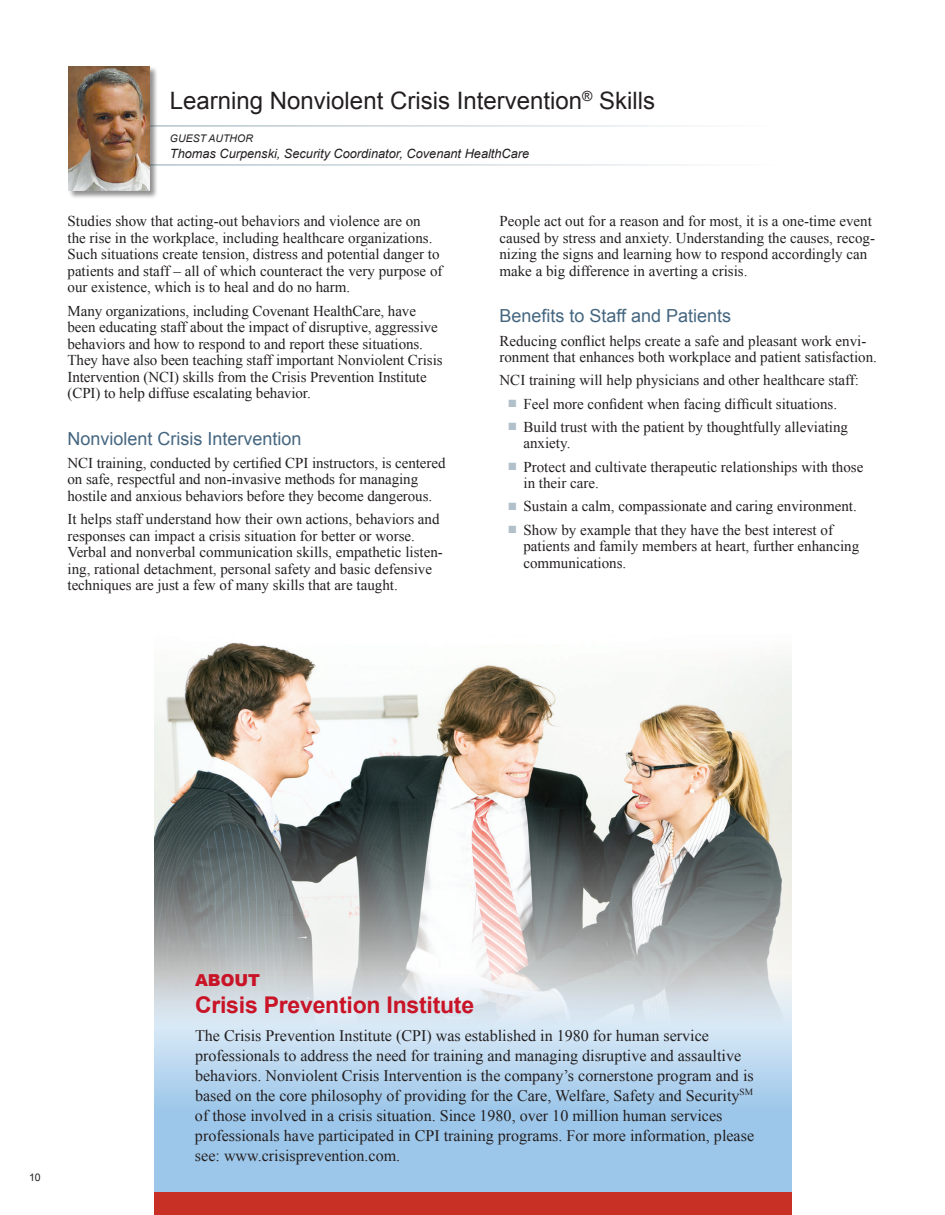
<style>
.page{position:relative;width:945px;height:1215px;background:#fff}
.page>*{position:absolute;margin:0;border:0;box-sizing:border-box;transform-origin:0 0}
.t1{font:24px "Arial";color:#231f20}
.t2{font:700 22.95px "Arial";letter-spacing:-.01em;color:#c91427}
.t3{font:18px "Arial";color:#456680}
.t4{font:900 16.5px "Arial";color:#c91427}
.t5{font:16.05px/20px "Times New Roman";color:#231f20}
.t6{font:15px/16.5px "Times New Roman";color:#231f20}
.t7{font:italic 12.75px "Arial";color:#231f20}
.t8{font:italic 10.5px "Arial";color:#231f20}
.t9{font:10.5px "Arial";color:#231f20}
.s1{color:#b1c0c9}
</style>
<div class="page">
<img style="left:154px;top:643px;width:638px;height:331px">
<svg style="left:154px;top:974px;width:638px;height:218px;background:#b6d3eb"></svg>
<div style="left:154px;top:1192px;width:638px;height:23px;background:#c83026"></div>
<div style="left:147px;top:125px;width:635px;height:41px;border:2px solid #fff"></div>
<div style="left:68px;top:67px;width:90px;height:132px;background:#231f20;opacity:.5"></div>
<img style="left:69px;top:67px;width:81px;height:124px">
<h1 class="t1" style="left:170px;top:84px;width:487px">Learning Nonviolent Crisis Intervention<sup>®</sup> Skills</h1>
<p class="t8" style="left:170px;top:131px;width:17px">GUEST</p>
<p class="t8" style="left:209px;top:131px;width:16px">AUTHOR</p>
<p class="t7" style="left:170px;top:145px;width:361px">Thomas Curpenski, Security Coordinator, Covenant HealthCare</p>
<p class="t6" style="left:68px;top:213px;width:377px">Studies show that acting-out behaviors and violence are on the rise in the workplace, including healthcare organizations.<br>Such situations create tension, distress and potential danger to patients and staff – all of which counteract the very purpose of our existence, which is to heal and do no harm.</p>
<p class="t6" style="left:68px;top:302px;width:377px">Many organizations, including Covenant HealthCare, have been educating staff about the impact of disruptive, aggressive behaviors and how to respond to and report these situations.<br>They have also been teaching staff important Nonviolent Crisis Intervention (NCI) skills from the Crisis Prevention Institute (CPI) to help diffuse escalating behavior.</p>
<p class="t3" style="left:68px;top:427px;width:236px">Nonviolent Crisis Intervention</p>
<p class="t6" style="left:68px;top:454px;width:380px">NCI training, conducted by certified CPI instructors, is centered on safe, respectful and non-invasive methods for managing hostile and anxious behaviors before they become dangerous.</p>
<p class="t6" style="left:68px;top:511px;width:377px">It helps staff understand how their own actions, behaviors and responses can impact a crisis situation for better or worse.<br>Verbal and nonverbal communication skills, empathetic listen&shy;ing, rational detachment, personal safety and basic defensive techniques are just a few of many skills that are taught.</p>
<p class="t6" style="left:499px;top:213px;width:377px">People act out for a reason and for most, it is a one-time event caused by stress and anxiety. Understanding the causes, recog&shy;nizing the signs and learning how to respond accordingly can make a big difference in averting a crisis.</p>
<p class="t3" style="left:500px;top:304px;width:233px">Benefits to Staff and Patients</p>
<p class="t6" style="left:500px;top:332px;width:379px">Reducing conflict helps create a safe and pleasant work envi&shy;ronment that enhances both workplace and patient satisfaction.</p>
<p class="t6" style="left:500px;top:372px;width:361px">NCI training will help physicians and other healthcare staff:</p>
<p class="t6" style="left:508px;top:395px;width:330px"><span class="s1">■</span> Feel more confident when facing difficult situations.</p>
<p class="t6" style="left:523px;top:418px;width:326px;text-indent:-15px"><span class="s1">■</span> Build trust with the patient by thoughtfully alleviating anxiety.</p>
<p class="t6" style="left:523px;top:458px;width:341px;text-indent:-15px"><span class="s1">■</span> Protect and cultivate therapeutic relationships with those in their care.</p>
<p class="t6" style="left:508px;top:498px;width:350px"><span class="s1">■</span> Sustain a calm, compassionate and caring environment.</p>
<p class="t6" style="left:523px;top:521px;width:337px;text-indent:-15px"><span class="s1">■</span> Show by example that they have the best interest of patients and family members at heart, further enhancing communications.</p>
<p class="t9" style="left:29px;top:1170px;width:13px">10</p>
<p class="t4" style="left:195px;top:968px;width:62px">About</p>
<h2 class="t2" style="left:195px;top:989px;width:281px">Crisis Prevention Institute</h2>
<p class="t5" style="left:195px;top:1025px;width:561px">The Crisis Prevention Institute (CPI) was established in 1980 for human service professionals to address the need for training and managing disruptive and assaultive behaviors. Nonviolent Crisis Intervention is the company’s cornerstone program and is based on the core philosophy of providing for the Care, Welfare, Safety and Security<sup>SM </sup>of those involved in a crisis situation. Since 1980, over 10 million human services professionals have participated in CPI training programs. For more information, please see: www.crisisprevention.com.</p>
</div>
